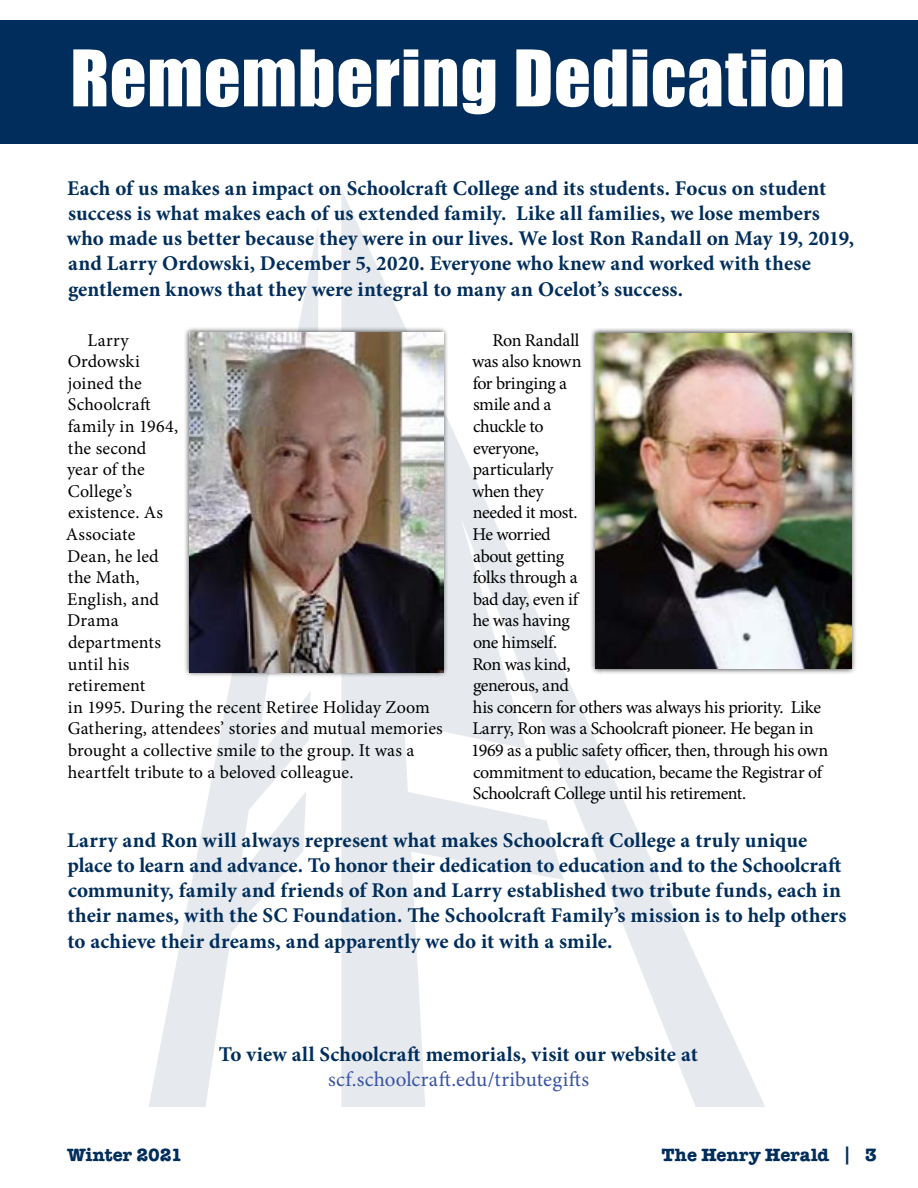
<style>
.page{position:relative;width:918px;height:1188px;background:#fff}
.page>*{position:absolute;margin:0;border:0;box-sizing:border-box;transform-origin:0 0}
.t1{font:72px "Impact";letter-spacing:.015em;color:#fff}
.t2{font:700 21px/25.2px "Minion Pro";letter-spacing:.005em;color:#002d5b}
.t3{font:21px "Minion Pro";letter-spacing:.01em;color:#3953a4}
.t4{font:18px/21.6px "Minion Pro";letter-spacing:-.005em;color:#000}
.t5{font:700 18px "American Typewriter Std";color:#002d5b}
</style>
<div class="page">
<div style="left:0;top:20px;width:918px;height:123px;background:#002d5b"></div>
<svg style="left:341px;top:190px;width:424px;height:917px"></svg>
<svg style="left:149px;top:228px;width:169px;height:879px"></svg>
<div style="left:184px;top:327px;width:264px;height:351px;background:#000;opacity:.75"></div>
<img style="left:190px;top:333px;width:253px;height:339px">
<div style="left:590px;top:328px;width:267px;height:347px;background:#000;opacity:.75"></div>
<img style="left:596px;top:333px;width:255px;height:336px">
<h1 class="t1" style="left:70px;top:22px;width:776px">Remembering Dedication</h1>
<p class="t2" style="left:67px;top:175px;width:789px">Each of us makes an impact on Schoolcraft College and its students. Focus on student success is what makes each of us extended family. Like all families, we lose members who made us better because they were in our lives. We lost Ron Randall on May 19, 2019, and Larry Ordowski, December 5, 2020. Everyone who knew and worked with these gentlemen knows that they were integral to many an Ocelot’s success.</p>
<p class="t4" style="left:66px;top:329px;width:379px;text-indent:22px">Larry<br>Ordowski<br>joined the<br>Schoolcraft<br>family in 1964,<br>the second<br>year of the<br>College’s<br>existence. As<br>Associate<br>Dean, he led<br>the Math,<br>English, and<br>Drama<br>departments<br>until his<br>retirement<br>in 1995. During the recent Retiree Holiday Zoom<br>Gathering, attendees’ stories and mutual memories brought a collective smile to the group. It was a heartfelt tribute to a beloved colleague.</p>
<p class="t4" style="left:471px;top:329px;width:359px;text-indent:22px">Ron Randall<br>was also known<br>for bringing a<br>smile and a<br>chuckle to<br>everyone,<br>particularly<br>when they<br>needed it most.<br>He worried<br>about getting<br>folks through a<br>bad day, even if<br>he was having<br>one himself.<br>Ron was kind,<br>generous, and<br>his concern for others was always his priority. Like<br>Larry, Ron was a Schoolcraft pioneer. He began in<br>1969 as a public safety officer, then, through his own commitment to education, became the Registrar of<br>Schoolcraft College until his retirement.</p>
<p class="t2" style="left:67px;top:827px;width:781px">Larry and Ron will always represent what makes Schoolcraft College a truly unique place to learn and advance. To honor their dedication to education and to the Schoolcraft community, family and friends of Ron and Larry established two tribute funds, each in their names, with the SC Foundation. The Schoolcraft Family’s mission is to help others to achieve their dreams, and apparently we do it with a smile.</p>
<p class="t2" style="left:219px;top:1041px;width:481px">To view all Schoolcraft memorials, visit our website at</p>
<p class="t3" style="left:328px;top:1065px;width:263px">scf.schoolcraft.edu/tributegifts</p>
<p class="t5" style="left:67px;top:1144px;width:117px">Winter 2021</p>
<p class="t5" style="left:662px;top:1144px;width:217px">The Henry Herald | 3</p>
</div>
